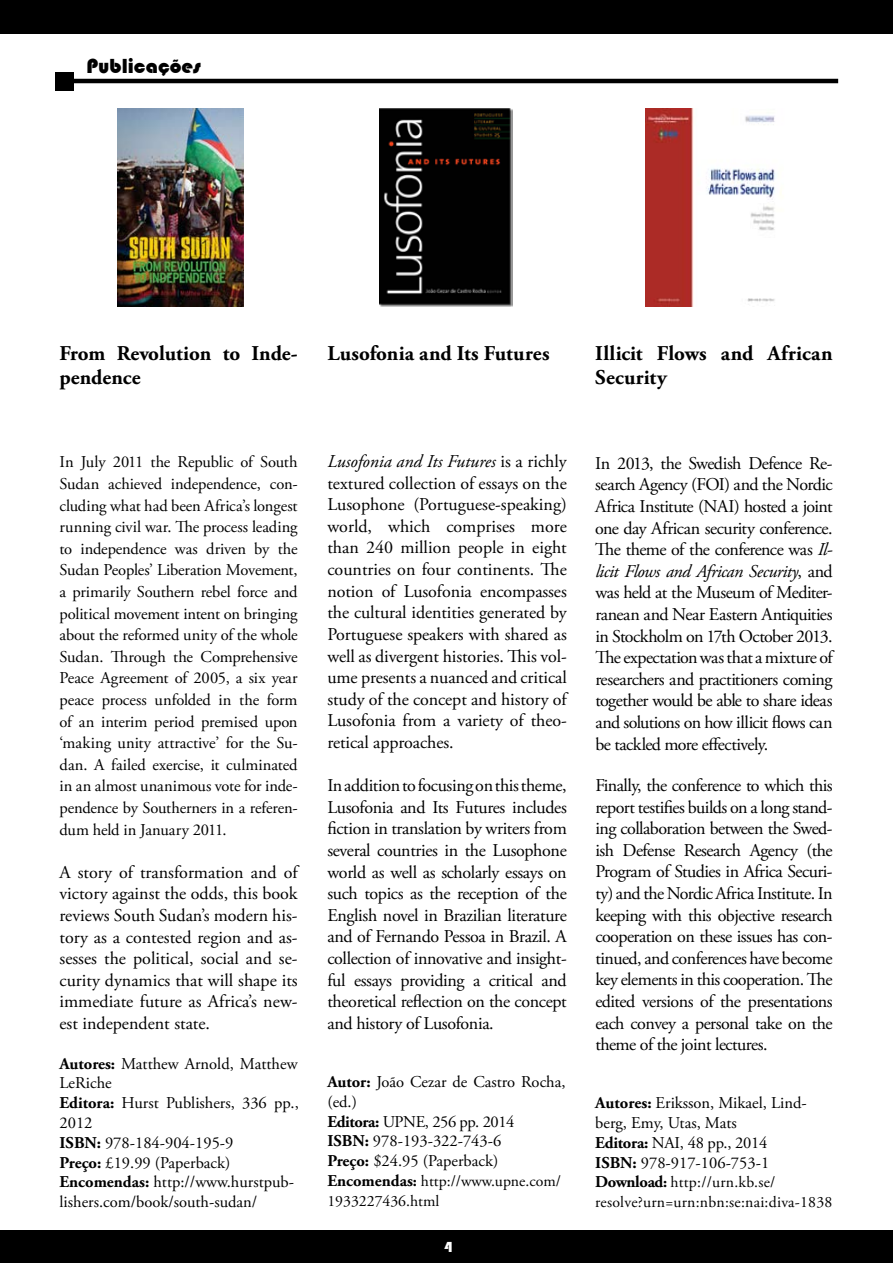
<style>
.page{position:relative;width:893px;height:1263px;background:#fff}
.page>*{position:absolute;margin:0;border:0;box-sizing:border-box;transform-origin:0 0}
.t1{font:700 21px/23.4px "Adobe Garamond Pro";color:#000}
.t2{font:21px "Bauhaus 93";color:#000}
.t3{font:18px/21.6px "Adobe Garamond Pro";letter-spacing:-.02em;color:#000;text-align:justify}
.t4{font:16.5px/21.6px "Adobe Garamond Pro";color:#000}
.t5{font:15.75px/19.8px "Adobe Garamond Pro";letter-spacing:.01em;color:#000}
.t6{font:15px "Bauhaus 93";color:#fff}
.s1{font-weight:700}
.s2{font-style:italic}
.s3{font-weight:700;font-size:16.5px}
</style>
<div class="page">
<div style="left:0;top:0;width:893px;height:34px;background:#000"></div>
<div style="left:0;top:1230px;width:893px;height:33px;background:#000"></div>
<hr style="left:65px;top:79px;width:773px;height:4px;background:#000">
<div style="left:56px;top:72px;width:18px;height:18px;background:#000"></div>
<img style="left:645px;top:108px;width:136px;height:198px">
<img style="left:117px;top:108px;width:127px;height:198px">
<img style="left:380px;top:108px;width:132px;height:198px">
<p class="t2" style="left:86px;top:54px;width:116px">Publicações</p>
<p class="t1" style="left:60px;top:342px;width:240px">From Revolution to Inde&shy;pendence</p>
<p class="t4" style="left:60px;top:452px;width:240px;text-align:justify">In July 2011 the Republic of South Sudan achieved independence, con&shy;cluding what had been Africa’s longest running civil war. The process leading to independence was driven by the Sudan Peoples’ Liberation Movement, a primarily Southern rebel force and political movement intent on bringing about the reformed unity of the whole Sudan. Through the Comprehensive Peace Agreement of 2005, a six year peace process unfolded in the form of an interim period premised upon ‘making unity attractive’ for the Su&shy;dan. A failed exercise, it culminated in an almost unanimous vote for inde&shy;pendence by Southerners in a referen&shy;dum held in January 2011.</p>
<p class="t3" style="left:60px;top:862px;width:240px">A story of transformation and of victory against the odds, this book reviews South Sudan’s modern his&shy;tory as a contested region and as&shy;sesses the political, social and se&shy;curity dynamics that will shape its immediate future as Africa’s new&shy;est independent state.</p>
<p class="t4" style="left:60px;top:1054px;width:241px;line-height:19.8px"><span class="s1">Autores:</span> Matthew Arnold, Matthew<br>LeRiche<br><span class="s1">Editora:</span> Hurst Publishers, 336 pp.,<br>2012<br><span class="s1">ISBN:</span> 978-184-904-195-9<br><span class="s1">Preço:</span> £19.99 (Paperback)<br><span class="s1">Encomendas:</span> http://www.hurstpub&shy;lishers.com/book/south-sudan/</p>
<p class="t1" style="left:327px;top:342px;width:224px">Lusofonia and Its Futures</p>
<p class="t1" style="left:595px;top:342px;width:239px">Illicit Flows and African<br>Security</p>
<p class="t3" style="left:327px;top:451px;width:241px"><span class="s2">Lusofonia and Its Futures</span> is a richly textured collection of essays on the Lusophone (Portuguese-speaking) world, which comprises more than 240 million people in eight countries on four continents. The notion of Lusofonia encompasses the cultural identities generated by Portuguese speakers with shared as well as divergent histories. This vol&shy;ume presents a nuanced and critical study of the concept and history of Lusofonia from a variety of theo&shy;retical approaches.</p>
<p class="t3" style="left:327px;top:775px;width:241px">In addition to focusing on this theme, Lusofonia and Its Futures includes fiction in translation by writers from several countries in the Lusophone world as well as scholarly essays on such topics as the reception of the English novel in Brazilian literature and of Fernando Pessoa in Brazil. A collection of innovative and insight&shy;ful essays providing a critical and theoretical reflection on the concept and history of Lusofonia.</p>
<p class="t4" style="left:327px;top:1072px;width:240px;line-height:19.8px"><span class="s1">Autor:</span> João Cezar de Castro Rocha, (ed.)<br><span class="s1">Editora:</span> UPNE, 256 pp. 2014<br><span class="s1">ISBN:</span> 978-193-322-743-6<br><span class="s1">Preço:</span> $24.95 (Paperback)</p>
<p class="t5" style="left:327px;top:1171px;width:235px"><span class="s3">Encomendas</span><span class="s1">:</span> http://www.upne.com/<br>1933227436.html</p>
<p class="t6" style="left:444px;top:1239px;width:10px">4</p>
<p class="t3" style="left:595px;top:453px;width:239px">In 2013, the Swedish Defence Re&shy;search Agency (FOI) and the Nordic Africa Institute (NAI) hosted a joint one day African security conference.<br>The theme of the conference was <span class="s2">Il&shy;licit Flows and African Security</span>, and was held at the Museum of Mediter&shy;ranean and Near Eastern Antiquities in Stockholm on 17th October 2013.<br>The expectation was that a mixture of researchers and practitioners coming together would be able to share ideas and solutions on how illicit flows can be tackled more effectively.</p>
<p class="t3" style="left:595px;top:775px;width:239px">Finally, the conference to which this report testifies builds on a long stand&shy;ing collaboration between the Swed&shy;ish Defense Research Agency (the Program of Studies in Africa Securi&shy;ty) and the Nordic Africa Institute. In keeping with this objective research cooperation on these issues has con&shy;tinued, and conferences have become key elements in this cooperation. The edited versions of the presentations each convey a personal take on the theme of the joint lectures.</p>
<p class="t4" style="left:595px;top:1093px;width:213px;line-height:19.8px"><span class="s1">Autores:</span> Eriksson, Mikael, Lind&shy;berg, Emy, Utas, Mats<br><span class="s1">Editora:</span> NAI, 48 pp., 2014<br><span class="s1">ISBN:</span> 978-917-106-753-1</p>
<p class="t5" style="left:595px;top:1173px;width:239px"><span class="s3">Download</span><span class="s1">:</span> http://urn.kb.se/ resolve?urn=urn:nbn:se:nai:diva-1838</p>
</div>
